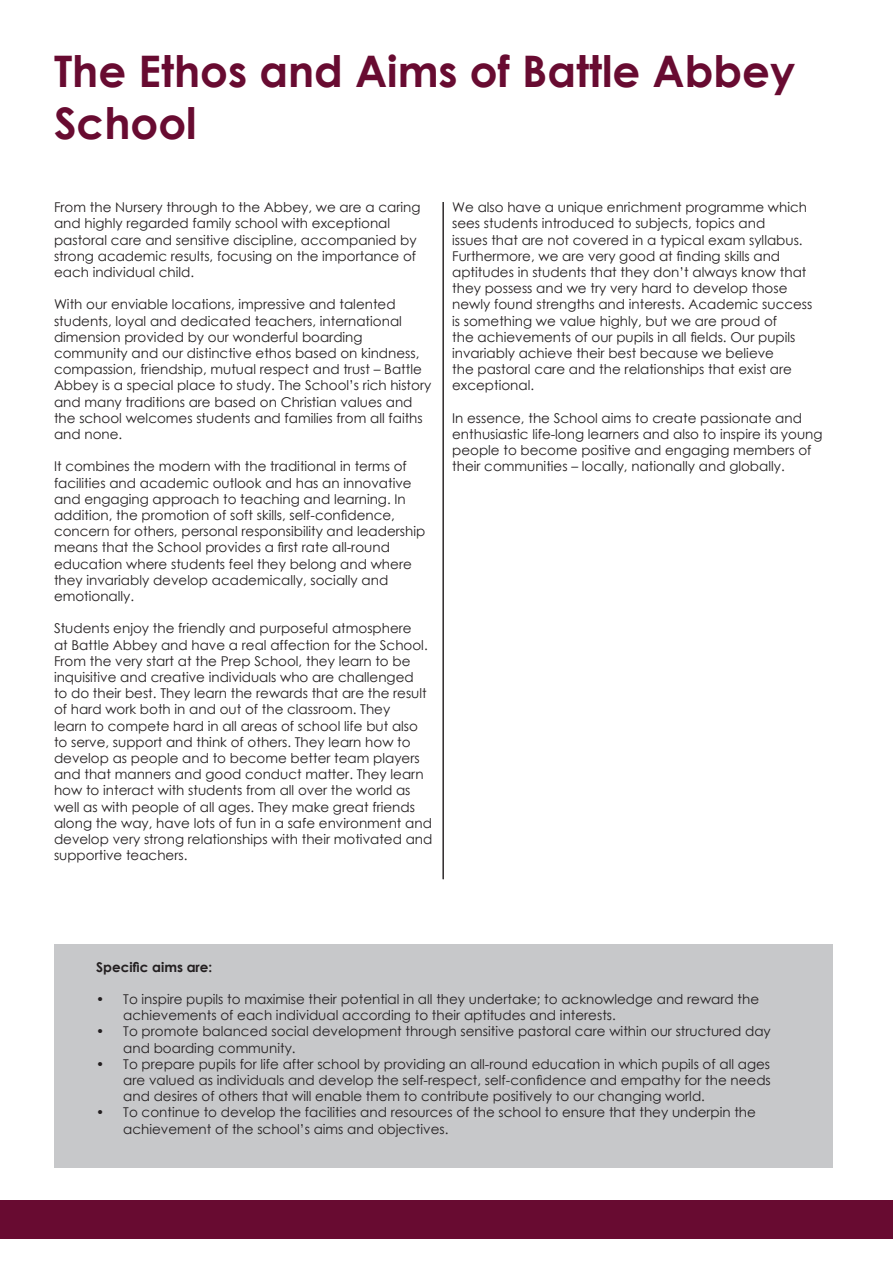
<style>
.page{position:relative;width:893px;height:1263px;background:#fff}
.page>*{position:absolute;margin:0;border:0;box-sizing:border-box;transform-origin:0 0}
.t1{font:700 43.5px/52.2px "Century Gothic";color:#680b31}
.t2{font:13.5px/16.2px "Century Gothic";color:#231f20}
.t3{font:700 13.5px "Century Gothic";color:#231f20}
</style>
<div class="page">
<div style="left:0;top:1200px;width:893px;height:38px;background:#680b31"></div>
<div style="left:54px;top:944px;width:778px;height:223px;background:#c7c8ca"></div>
<hr style="left:443px;top:202px;width:1px;height:677px;background:#231f20">
<p class="t1" style="left:54px;top:43px;width:743px">The Ethos and Aims of Battle Abbey<br>School</p>
<p class="t2" style="left:54px;top:199px;width:368px">From the Nursery through to the Abbey, we are a caring and highly regarded family school with exceptional pastoral care and sensitive discipline, accompanied by strong academic results, focusing on the importance of each individual child.</p>
<p class="t2" style="left:54px;top:296px;width:379px">With our enviable locations, impressive and talented students, loyal and dedicated teachers, international dimension provided by our wonderful boarding community and our distinctive ethos based on kindness, compassion, friendship, mutual respect and trust – Battle Abbey is a special place to study. The School’s rich history and many traditions are based on Christian values and the school welcomes students and families from all faiths and none.</p>
<p class="t2" style="left:54px;top:458px;width:373px">It combines the modern with the traditional in terms of facilities and academic outlook and has an innovative and engaging approach to teaching and learning. In addition, the promotion of soft skills, self-confidence, concern for others, personal responsibility and leadership means that the School provides a first rate all-round education where students feel they belong and where they invariably develop academically, socially and emotionally.</p>
<p class="t2" style="left:54px;top:620px;width:380px">Students enjoy the friendly and purposeful atmosphere<br>at Battle Abbey and have a real affection for the School.<br>From the very start at the Prep School, they learn to be inquisitive and creative individuals who are challenged<br>to do their best. They learn the rewards that are the result of hard work both in and out of the classroom. They<br>learn to compete hard in all areas of school life but also to serve, support and think of others. They learn how to develop as people and to become better team players and that manners and good conduct matter. They learn how to interact with students from all over the world as well as with people of all ages. They make great friends along the way, have lots of fun in a safe environment and develop very strong relationships with their motivated and supportive teachers.</p>
<p class="t2" style="left:452px;top:199px;width:362px">We also have a unique enrichment programme which sees students introduced to subjects, topics and<br>issues that are not covered in a typical exam syllabus.<br>Furthermore, we are very good at finding skills and aptitudes in students that they don’t always know that they possess and we try very hard to develop those newly found strengths and interests. Academic success is something we value highly, but we are proud of<br>the achievements of our pupils in all fields. Our pupils invariably achieve their best because we believe<br>the pastoral care and the relationships that exist are exceptional.</p>
<p class="t2" style="left:452px;top:410px;width:372px">In essence, the School aims to create passionate and enthusiastic life-long learners and also to inspire its young people to become positive and engaging members of their communities – locally, nationally and globally.</p>
<p class="t3" style="left:96px;top:956px;width:118px">Specific aims are:</p>
<p class="t2" style="left:123px;top:991px;width:637px;text-indent:-27px">• To inspire pupils to maximise their potential in all they undertake; to acknowledge and reward the achievements of each individual according to their aptitudes and interests.</p>
<p class="t2" style="left:123px;top:1023px;width:649px;text-indent:-27px">• To promote balanced social development through sensitive pastoral care within our structured day and boarding community.</p>
<p class="t2" style="left:123px;top:1056px;width:649px;text-align:justify;text-indent:-27px">• To prepare pupils for life after school by providing an all-round education in which pupils of all ages are valued as individuals and develop the self-respect, self-confidence and empathy for the needs and desires of others that will enable them to contribute positively to our changing world.</p>
<p class="t2" style="left:123px;top:1104px;width:634px;text-indent:-27px">• To continue to develop the facilities and resources of the school to ensure that they underpin the achievement of the school’s aims and objectives.</p>
</div>
